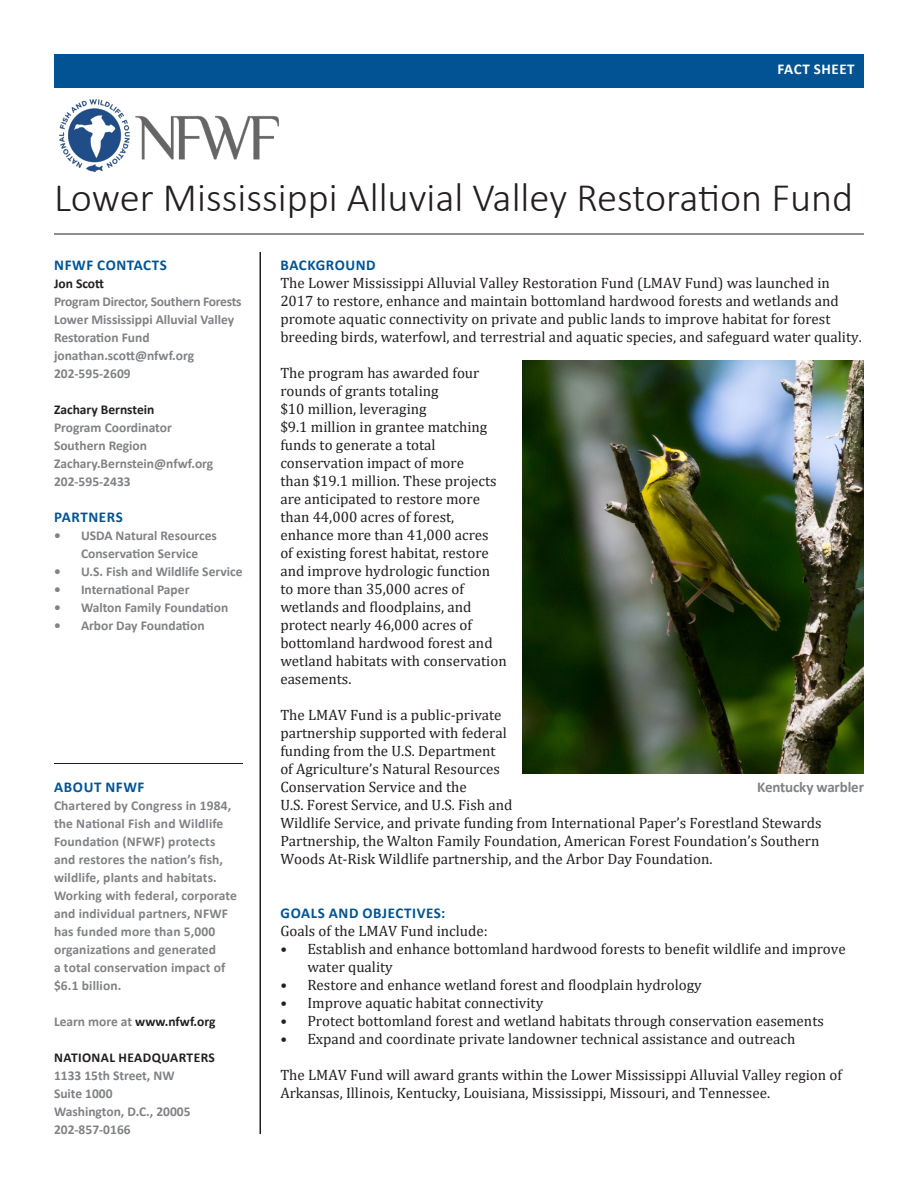
<style>
.page{position:relative;width:918px;height:1188px;background:#fff}
.page>*{position:absolute;margin:0;border:0;box-sizing:border-box;transform-origin:0 0}
.t1{font:300 40.5px "Calibri";color:#231f20}
.t2{font:15px/18px "Cambria";color:#231f20}
.t3{font:700 15px "Calibri";letter-spacing:.04em;color:#015393}
.t4{font:700 15px "Calibri";letter-spacing:-.01em;color:#808285}
.t5{font:700 15px "Calibri";letter-spacing:.04em;color:#fff}
.t6{font:700 13.5px/18px "Calibri";color:#808285}
.t7{font:700 13.5px "Calibri";color:#231f20}
.t8{font:700 13.5px/18px "Calibri";letter-spacing:.02em;color:#231f20}
.t9{font:700 13.5px "Calibri";letter-spacing:-.02em;color:#808285}
.s1{color:#808285}
</style>
<div class="page">
<hr style="left:260px;top:252px;width:1px;height:882px;background:#231f20">
<hr style="left:54px;top:763px;width:189px;height:1px;background:#231f20">
<img style="left:60px;top:100px;width:219px;height:71px">
<div style="left:54px;top:54px;width:810px;height:33px;background:#015393"></div>
<hr style="left:54px;top:234px;width:810px;height:1px;background:#231f20">
<img style="left:522px;top:360px;width:342px;height:414px">
<p class="t5" style="left:778px;top:59px;width:79px">FACT SHEET</p>
<p class="t1" style="left:54px;top:172px;width:801px">Lower Mississippi Alluvial Valley Restoration Fund</p>
<p class="t3" style="left:54px;top:254px;width:114px">NFWF CONTACTS</p>
<p class="t7" style="left:54px;top:274px;width:52px">Jon Scott</p>
<p class="t9" style="left:54px;top:292px;width:189px">Program Director, Southern Forests</p>
<p class="t6" style="left:54px;top:310px;width:182px">Lower Mississippi Alluvial Valley<br>Restoration Fund</p>
<p class="t6" style="left:54px;top:346px;width:142px">jonathan.scott@nfwf.org</p>
<p class="t6" style="left:54px;top:364px;width:78px">202-595-2609</p>
<p class="t7" style="left:54px;top:400px;width:102px">Zachary Bernstein</p>
<p class="t6" style="left:54px;top:418px;width:119px">Program Coordinator</p>
<p class="t6" style="left:54px;top:436px;width:95px">Southern Region</p>
<p class="t6" style="left:54px;top:454px;width:161px">Zachary.Bernstein@nfwf.org</p>
<p class="t6" style="left:54px;top:472px;width:78px">202-595-2433</p>
<p class="t3" style="left:54px;top:506px;width:70px">PARTNERS</p>
<p class="t6" style="left:81px;top:526px;width:138px;text-indent:-27px">• USDA Natural Resources<br>Conservation Service</p>
<p class="t6" style="left:54px;top:562px;width:190px">• U.S. Fish and Wildlife Service</p>
<p class="t6" style="left:54px;top:580px;width:137px">• International Paper</p>
<p class="t6" style="left:54px;top:598px;width:176px">• Walton Family Foundation</p>
<p class="t6" style="left:54px;top:616px;width:152px">• Arbor Day Foundation</p>
<p class="t3" style="left:54px;top:776px;width:92px">ABOUT NFWF</p>
<p class="t6" style="left:54px;top:796px;width:185px">Chartered by Congress in 1984, the National Fish and Wildlife<br>Foundation (NFWF) protects and restores the nation’s fish, wildlife, plants and habitats.<br>Working with federal, corporate and individual partners, NFWF has funded more than 5,000 organizations and generated<br>a total conservation impact of $6.1 billion.</p>
<p class="t7" style="left:54px;top:1012px;width:163px"><span class="s1">Learn more at</span> www.nfwf.org</p>
<p class="t8" style="left:54px;top:1048px;width:162px">NATIONAL HEADQUARTERS<br><span class="s1">1133 15th Street, NW</span></p>
<p class="t6" style="left:54px;top:1084px;width:60px">Suite 1000</p>
<p class="t6" style="left:54px;top:1102px;width:138px">Washington, D.C., 20005<br>202-857-0166</p>
<p class="t3" style="left:281px;top:254px;width:97px">BACKGROUND</p>
<p class="t2" style="left:280px;top:274px;width:583px">The Lower Mississippi Alluvial Valley Restoration Fund (LMAV Fund) was launched in 2017 to restore, enhance and maintain bottomland hardwood forests and wetlands and promote aquatic connectivity on private and public lands to improve habitat for forest breeding birds, waterfowl, and terrestrial and aquatic species, and safeguard water quality.</p>
<p class="t2" style="left:280px;top:364px;width:201px">The program has awarded four</p>
<p class="t2" style="left:280px;top:382px;width:160px">rounds of grants totaling</p>
<p class="t2" style="left:280px;top:400px;width:148px">$10 million, leveraging</p>
<p class="t2" style="left:280px;top:418px;width:209px">$9.1 million in grantee matching</p>
<p class="t2" style="left:280px;top:436px;width:157px">funds to generate a total</p>
<p class="t2" style="left:280px;top:454px;width:185px">conservation impact of more</p>
<p class="t2" style="left:280px;top:472px;width:218px">than $19.1 million. These projects</p>
<p class="t2" style="left:280px;top:490px;width:201px">are anticipated to restore more</p>
<p class="t2" style="left:280px;top:508px;width:175px">than 44,000 acres of forest,</p>
<p class="t2" style="left:280px;top:526px;width:210px">enhance more than 41,000 acres</p>
<p class="t2" style="left:280px;top:544px;width:210px">of existing forest habitat, restore</p>
<p class="t2" style="left:280px;top:562px;width:211px">and improve hydrologic function</p>
<p class="t2" style="left:280px;top:580px;width:185px">to more than 35,000 acres of</p>
<p class="t2" style="left:280px;top:598px;width:193px">wetlands and floodplains, and</p>
<p class="t2" style="left:280px;top:616px;width:193px">protect nearly 46,000 acres of</p>
<p class="t2" style="left:280px;top:634px;width:214px">bottomland hardwood forest and</p>
<p class="t2" style="left:280px;top:652px;width:228px">wetland habitats with conservation</p>
<p class="t2" style="left:280px;top:670px;width:73px">easements.</p>
<p class="t2" style="left:280px;top:706px;width:223px">The LMAV Fund is a public-private</p>
<p class="t2" style="left:280px;top:724px;width:228px">partnership supported with federal</p>
<p class="t2" style="left:280px;top:742px;width:217px">funding from the U.S. Department</p>
<p class="t2" style="left:280px;top:760px;width:221px">of Agriculture’s Natural Resources</p>
<p class="t2" style="left:280px;top:778px;width:188px">Conservation Service and the</p>
<p class="t2" style="left:280px;top:796px;width:234px">U.S. Forest Service, and U.S. Fish and</p>
<p class="t2" style="left:280px;top:814px;width:543px">Wildlife Service, and private funding from International Paper’s Forestland Stewards<br>Partnership, the Walton Family Foundation, American Forest Foundation’s Southern<br>Woods At-Risk Wildlife partnership, and the Arbor Day Foundation.</p>
<p class="t4" style="left:757px;top:776px;width:108px">Kentucky warbler</p>
<p class="t3" style="left:281px;top:902px;width:166px">GOALS AND OBJECTIVES:</p>
<p class="t2" style="left:280px;top:922px;width:209px">Goals of the LMAV Fund include:</p>
<p class="t2" style="left:307px;top:940px;width:540px;text-indent:-27px">• Establish and enhance bottomland hardwood forests to benefit wildlife and improve water quality</p>
<p class="t2" style="left:280px;top:976px;width:423px">• Restore and enhance wetland forest and floodplain hydrology</p>
<p class="t2" style="left:280px;top:994px;width:264px">• Improve aquatic habitat connectivity</p>
<p class="t2" style="left:280px;top:1012px;width:545px">• Protect bottomland forest and wetland habitats through conservation easements</p>
<p class="t2" style="left:280px;top:1030px;width:516px">• Expand and coordinate private landowner technical assistance and outreach</p>
<p class="t2" style="left:280px;top:1066px;width:563px">The LMAV Fund will award grants within the Lower Mississippi Alluvial Valley region of<br>Arkansas, Illinois, Kentucky, Louisiana, Mississippi, Missouri, and Tennessee.</p>
</div>
